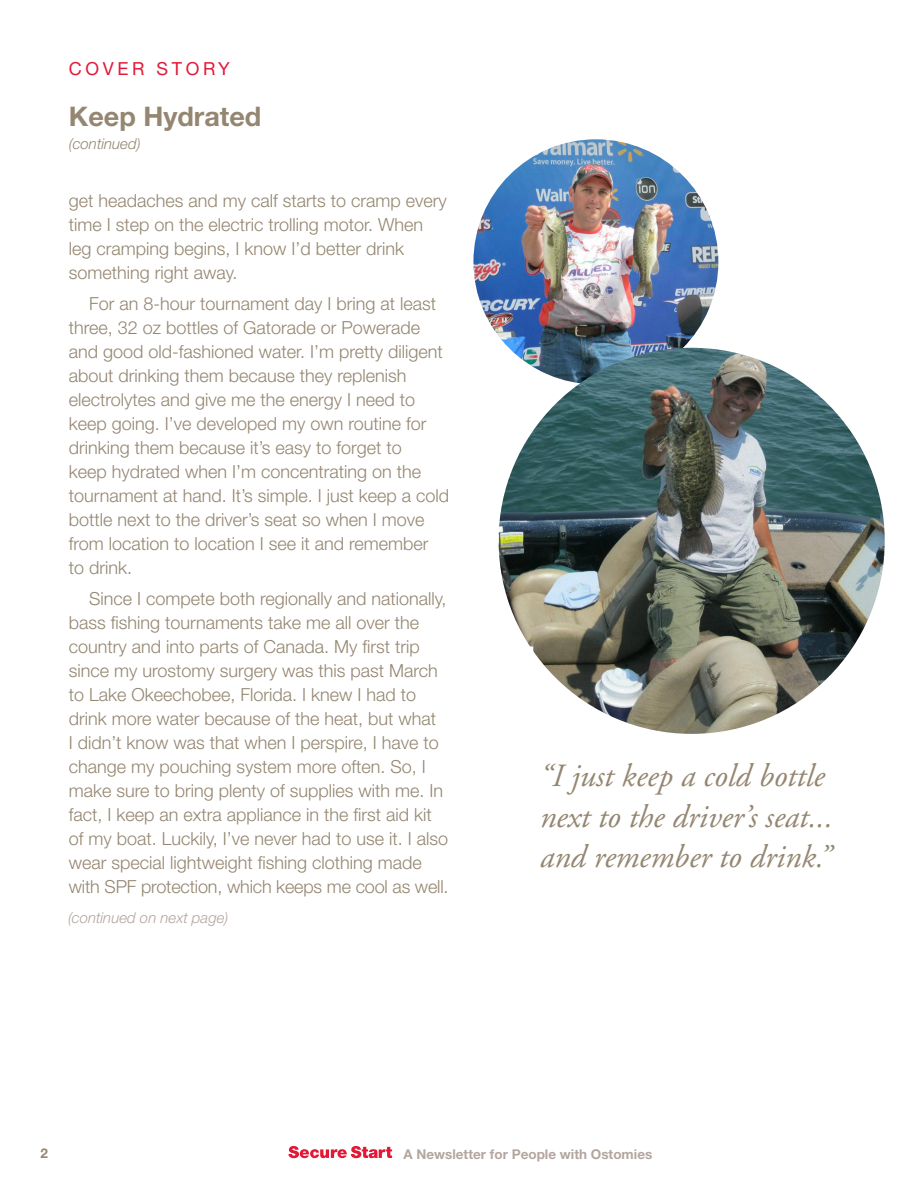
<style>
.page{position:relative;width:918px;height:1188px;background:#fff}
.page>*{position:absolute;margin:0;border:0;box-sizing:border-box;transform-origin:0 0}
.t1{font:italic 32.4px/40.5px "Adobe Garamond";color:#948671}
.t2{font:700 27px "Helvetica Neue LT Std";color:#948671}
.t3{font:300 18px/24px "Helvetica Neue LT Std";color:#948671}
.t4{font:18px "Helvetica Neue LT Std";letter-spacing:.2em;color:#e31837}
.t5{font:italic 300 15px "Helvetica Neue LT Std";color:#b4a59f}
.t6{font:italic 300 15px "Helvetica Neue LT Std";color:#948671}
.t7{font:700 13.5px "Helvetica Neue LT Std";color:#b4a59f}
.t8{font:700 13.5px "Helvetica Neue LT Std";color:#948671}
</style>
<div class="page">
<svg style="left:288px;top:1146px;width:104px;height:12px"></svg>
<img style="left:473px;top:139px;width:245px;height:245px;border-radius:122px">
<img style="left:499px;top:348px;width:386px;height:386px;border-radius:193px">
<p class="t4" style="left:69px;top:58px;width:163px">COVER STORY</p>
<h2 class="t2" style="left:69px;top:100px;width:194px">Keep Hydrated</h2>
<p class="t6" style="left:69px;top:134px;width:73px">(continued)</p>
<p class="t3" style="left:69px;top:188px;width:380px">get headaches and my calf starts to cramp every time I step on the electric trolling motor. When leg cramping begins, I know I’d better drink something right away.</p>
<p class="t3" style="left:69px;top:291px;width:382px;text-indent:20px">For an 8-hour tournament day I bring at least three, 32 oz bottles of Gatorade or Powerade and good old-fashioned water. I’m pretty diligent about drinking them because they replenish electrolytes and give me the energy I need to keep going. I’ve developed my own routine for drinking them because it’s easy to forget to<br>keep hydrated when I’m concentrating on the tournament at hand. It’s simple. I just keep a cold bottle next to the driver’s seat so when I move from location to location I see it and remember<br>to drink.</p>
<p class="t3" style="left:69px;top:586px;width:381px;text-indent:20px">Since I compete both regionally and nationally, bass fishing tournaments take me all over the country and into parts of Canada. My first trip since my urostomy surgery was this past March to Lake Okeechobee, Florida. I knew I had to drink more water because of the heat, but what<br>I didn’t know was that when I perspire, I have to change my pouching system more often. So, I make sure to bring plenty of supplies with me. In fact, I keep an extra appliance in the first aid kit of my boat. Luckily, I’ve never had to use it. I also wear special lightweight fishing clothing made with SPF protection, which keeps me cool as well.</p>
<p class="t5" style="left:68px;top:909px;width:162px">(continued on next page)</p>
<h1 class="t1" style="left:540px;top:757px;width:294px">“I just keep a cold bottle next to the driver’s seat... and remember to drink.”</h1>
<p class="t8" style="left:40px;top:1145px;width:9px">2</p>
<p class="t7" style="left:403px;top:1146px;width:250px">A Newsletter for People with Ostomies</p>
</div>
